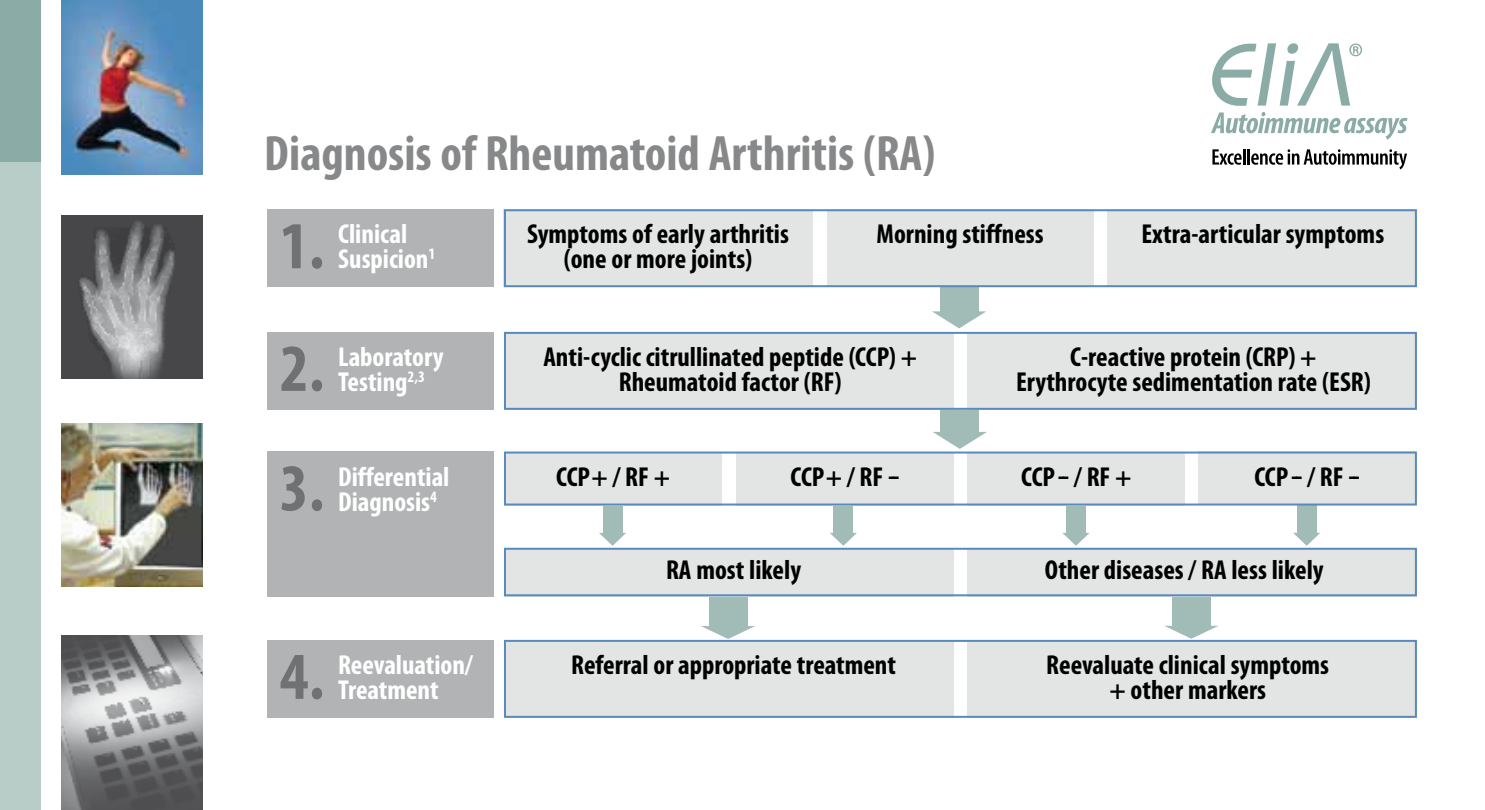
<style>
.page{position:relative;width:1485px;height:810px;background:#fff}
.page>*{position:absolute;margin:0;border:0;box-sizing:border-box;transform-origin:0 0}
.t1{font:700 condensed 67.5px "Myriad Pro";color:#707172}
.t2{font:700 condensed 50px "Myriad Pro";color:#87888a}
.t3{font:700 condensed 27.5px/25px "Myriad Pro";color:#000;text-align:center}
.t4{font:700 condensed 27.5px/25px "Myriad Pro";color:#fff}
.t5{font:700 condensed 16px "Myriad Pro";color:#fff}
.s1{font-size:26px}
</style>
<div class="page">
<div style="left:940px;top:257px;width:38px;height:56px;background:#a1bbb7"></div>
<svg style="left:932px;top:311px;width:54px;height:17px"></svg>
<svg style="left:941px;top:378px;width:38px;height:56px"></svg>
<svg style="left:933px;top:432px;width:54px;height:17px"></svg>
<div style="left:709px;top:585px;width:38px;height:42px;background:#a1bbb7"></div>
<svg style="left:701px;top:626px;width:54px;height:13px"></svg>
<div style="left:1172px;top:585px;width:39px;height:42px;background:#a1bbb7"></div>
<svg style="left:1165px;top:626px;width:53px;height:13px"></svg>
<svg style="left:1062px;top:506px;width:28px;height:42px"></svg>
<svg style="left:1293px;top:506px;width:27px;height:42px"></svg>
<svg style="left:599px;top:506px;width:27px;height:42px"></svg>
<svg style="left:830px;top:506px;width:27px;height:42px"></svg>
<div style="left:504px;top:640px;width:449px;height:78px;background:#e3e4e4"></div>
<div style="left:968px;top:640px;width:449px;height:78px;background:#e3e4e4"></div>
<div style="left:267px;top:640px;width:227px;height:78px;background:#b1b3b4"></div>
<div style="left:267px;top:452px;width:227px;height:145px;background:#b1b3b4"></div>
<img style="left:61px;top:0;width:142px;height:175px">
<img style="left:61px;top:216px;width:142px;height:163px">
<img style="left:61px;top:423px;width:142px;height:163px">
<img style="left:61px;top:635px;width:142px;height:175px">
<svg style="left:1211px;top:112px;width:197px;height:28px"></svg>
<svg style="left:1212px;top:149px;width:33px;height:16px"></svg>
<hr style="left:1247px;top:149px;width:3px;height:16px;background:#000">
<svg style="left:1251px;top:149px;width:156px;height:20px"></svg>
<svg style="left:1212px;top:43px;width:150px;height:63px"></svg>
<div style="left:267px;top:332px;width:227px;height:78px;background:#b1b3b4"></div>
<div style="left:267px;top:209px;width:227px;height:78px;background:#b1b3b4"></div>
<div style="left:504px;top:640px;width:913px;height:78px;border:2px solid #588abb"></div>
<div style="left:504px;top:548px;width:449px;height:48px;background:#e3e4e4"></div>
<div style="left:968px;top:548px;width:449px;height:48px;background:#e3e4e4"></div>
<div style="left:504px;top:548px;width:913px;height:48px;border:2px solid #588abb"></div>
<div style="left:504px;top:452px;width:218px;height:54px;background:#e3e4e4"></div>
<div style="left:736px;top:452px;width:217px;height:54px;background:#e3e4e4"></div>
<div style="left:968px;top:452px;width:217px;height:54px;background:#e3e4e4"></div>
<div style="left:1199px;top:451px;width:217px;height:54px;background:#e3e4e4"></div>
<div style="left:504px;top:452px;width:913px;height:54px;border:2px solid #588abb"></div>
<div style="left:504px;top:332px;width:450px;height:78px;background:#e3e4e4"></div>
<div style="left:968px;top:332px;width:450px;height:78px;background:#e3e4e4"></div>
<div style="left:504px;top:332px;width:913px;height:78px;border:2px solid #588abb"></div>
<div style="left:504px;top:209px;width:309px;height:78px;background:#e3e4e4"></div>
<div style="left:827px;top:209px;width:267px;height:78px;background:#e3e4e4"></div>
<div style="left:1108px;top:209px;width:309px;height:78px;background:#e3e4e4"></div>
<div style="left:504px;top:209px;width:913px;height:78px;border:2px solid #588abb"></div>
<div style="left:0;top:13px;width:41px;height:797px;background:#b8ccc8"></div>
<div style="left:0;top:0;width:41px;height:162px;background:#8baba6"></div>
<h2 class="t2" style="left:264px;top:122px;width:673px">Diagnosis of Rheumatoid Arthritis (RA)</h2>
<h1 class="t1" style="left:280px;top:204px;width:46px">1.</h1>
<p class="t4" style="left:338px;top:221px;width:92px">Clinical<br>Suspicion</p>
<p class="t5" style="left:428px;top:244px;width:8px">1</p>
<h1 class="t1" style="left:280px;top:326px;width:46px">2.</h1>
<p class="t4" style="left:338px;top:344px;width:107px">Laboratory<br>Testing</p>
<p class="t5" style="left:408px;top:367px;width:19px">2,3</p>
<h1 class="t1" style="left:280px;top:446px;width:46px">3.</h1>
<p class="t4" style="left:338px;top:464px;width:113px">Differential<br>Diagnosis</p>
<p class="t5" style="left:430px;top:486px;width:8px">4</p>
<h1 class="t1" style="left:280px;top:634px;width:46px">4.</h1>
<p class="t4" style="left:338px;top:652px;width:136px">Reevaluation/</p>
<p class="t4" style="left:338px;top:677px;width:102px">Treatment</p>
<p class="t3" style="left:527px;top:221px;width:263px">Symptoms of early arthritis (one or more joints)</p>
<p class="t3" style="left:877px;top:221px;width:169px">Morning stiffness</p>
<p class="t3" style="left:1141px;top:221px;width:244px">Extra-articular symptoms</p>
<p class="t3" style="left:543px;top:344px;width:375px">Anti-cyclic citrullinated peptide (CCP) +<br>Rheumatoid factor (RF)</p>
<p class="t3" style="left:1016px;top:344px;width:356px">C-reactive protein (CRP) +<br>Erythrocyte sedimentation rate (ESR)</p>
<p class="t3" style="left:556px;top:464px;width:115px">CCP+ / RF +</p>
<p class="t3" style="left:790px;top:464px;width:111px">CCP+ / RF <span class="s1">--</span></p>
<p class="t3" style="left:1021px;top:464px;width:112px">CCP<span class="s1">--</span> / RF +</p>
<p class="t3" style="left:1254px;top:464px;width:107px">CCP<span class="s1">--</span> / RF <span class="s1">--</span></p>
<p class="t3" style="left:666px;top:557px;width:137px">RA most likely</p>
<p class="t3" style="left:1045px;top:557px;width:280px">Other diseases / RA less likely</p>
<p class="t3" style="left:571px;top:652px;width:326px">Referral or appropriate treatment</p>
<p class="t3" style="left:1046px;top:652px;width:284px">Reevaluate clinical symptoms + other markers</p>
</div>
